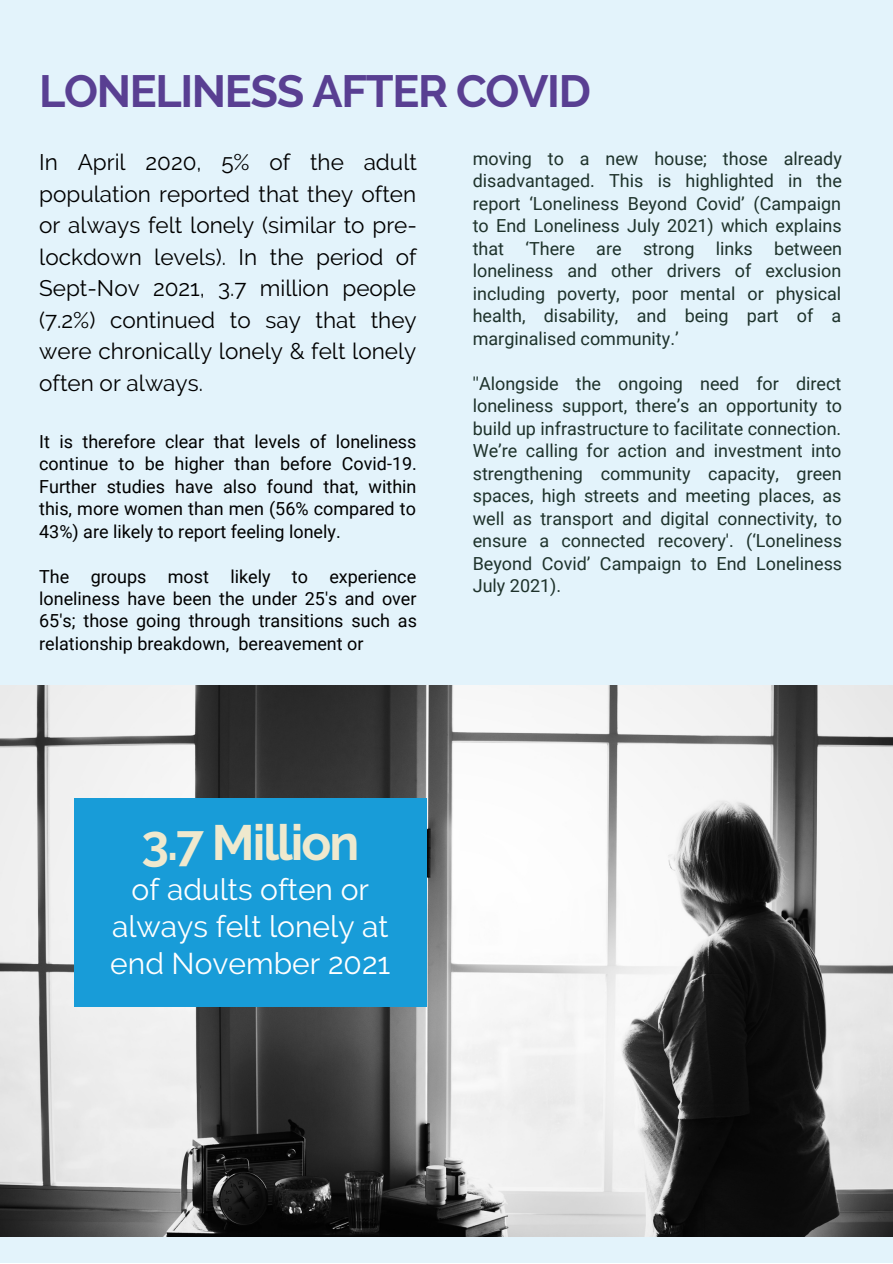
<style>
.page{position:relative;width:893px;height:1264px;background:#fff}
.page>*{position:absolute;margin:0;border:0;box-sizing:border-box;transform-origin:0 0}
.t1{font:700 49.5px "Raleway";letter-spacing:-.04em;color:#efe9ce}
.t2{font:700 45px "Raleway";letter-spacing:-.03em;color:#593f92}
.t3{font:30px/37px "Raleway";color:#fff;text-align:center}
.t4{font:22.5px/31.5px "Raleway";color:#000;text-align:justify}
.t5{font:18px/22.5px "Roboto";color:#1e322b;text-align:justify}
.t6{font:18px/22.5px "Roboto";color:#000;text-align:justify}
</style>
<div class="page">
<div style="left:0;top:0;width:892px;height:1262px;background:#e3f3fb"></div>
<img style="left:0;top:685px;width:892px;height:551px">
<div style="left:75px;top:798px;width:352px;height:208px;background:#189cd8"></div>
<h2 class="t2" style="left:39px;top:65px;width:553px">LONELINESS AFTER COVID</h2>
<p class="t4" style="left:39px;top:146px;width:379px">In April 2020, 5% of the adult population reported that they often or always felt lonely (similar to pre&shy;lockdown levels). In the period of Sept-Nov 2021, 3.7 million people (7.2%) continued to say that they were chronically lonely &amp; felt lonely often or always.</p>
<p class="t6" style="left:39px;top:430px;width:379px">It is therefore clear that levels of loneliness continue to be higher than before Covid-19.<br>Further studies have also found that, within this, more women than men (56% compared to 43%) are likely to report feeling lonely.</p>
<p class="t6" style="left:39px;top:565px;width:379px">The groups most likely to experience loneliness have been the under 25's and over 65's; those going through transitions such as relationship breakdown, bereavement or</p>
<p class="t5" style="left:472px;top:147px;width:371px">moving to a new house; those already disadvantaged. This is highlighted in the report ‘Loneliness Beyond Covid’ (Campaign to End Loneliness July 2021) which explains that ‘There are strong links between loneliness and other drivers of exclusion including poverty, poor mental or physical health, disability, and being part of a marginalised community.’</p>
<p class="t5" style="left:472px;top:372px;width:371px">''Alongside the ongoing need for direct loneliness support, there’s an opportunity to build up infrastructure to facilitate connection.<br>We’re calling for action and investment into strengthening community capacity, green spaces, high streets and meeting places, as well as transport and digital connectivity, to ensure a connected recovery'. (‘Loneliness Beyond Covid’ Campaign to End Loneliness July 2021).</p>
<h1 class="t1" style="left:141px;top:813px;width:219px">3.7 Million</h1>
<h3 class="t3" style="left:110px;top:870px;width:282px">of adults often or always felt lonely at end November 2021</h3>
</div>
